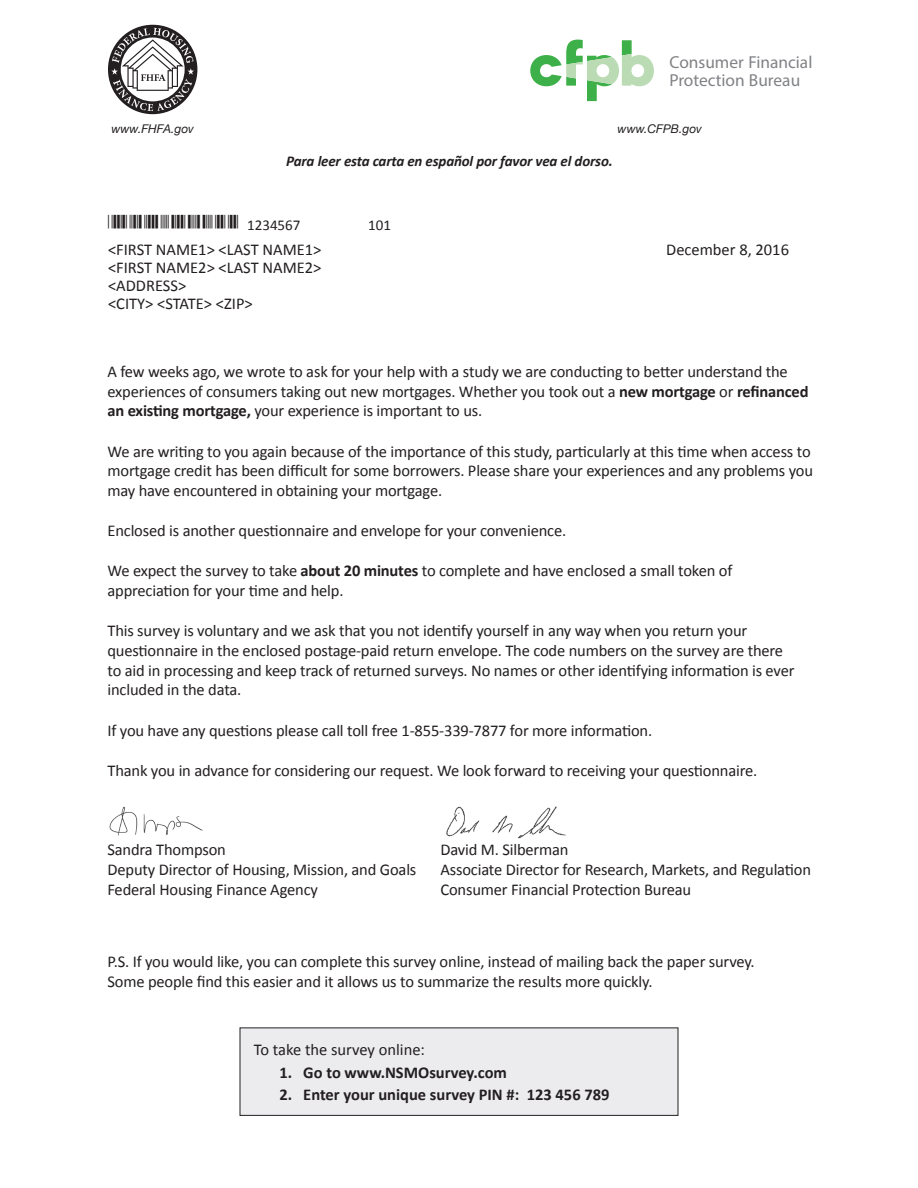
<style>
.page{position:relative;width:918px;height:1188px;background:#fff}
.page>*{position:absolute;margin:0;border:0;box-sizing:border-box;transform-origin:0 0}
.t1{font:500 17.4px/17.5px "Avenir Next";color:#808285}
.t2{font:16.5px/19.8px "Calibri";letter-spacing:-.01em;color:#231f20}
.t3{font:700 16.5px "Calibri";color:#231f20}
.t4{font:italic 700 15px "Calibri";letter-spacing:-.01em;color:#231f20}
.t5{font:15px "ID Automation C39 XS";color:#231f20}
.t6{font:15px "Calibri";color:#231f20}
.t7{font:italic 12px "Helvetica Neue";color:#231f20}
.s1{font-family:"Calibri"}
.s2{font-weight:700}
</style>
<div class="page">
<svg style="left:108px;top:25px;width:89px;height:89px"></svg>
<svg style="left:530px;top:40px;width:124px;height:61px"></svg>
<img style="left:109px;top:806px;width:94px;height:30px">
<img style="left:446px;top:806px;width:120px;height:33px">
<div style="left:240px;top:1028px;width:438px;height:87px;background:#ececee"></div>
<div style="left:240px;top:1028px;width:438px;height:88px;border:1px solid #231f20"></div>
<p class="t1" style="left:669px;top:53px;width:144px">Consumer Financial<br>Protection Bureau</p>
<p class="t7" style="left:111px;top:120px;width:84px">www.FHFA.gov</p>
<p class="t7" style="left:618px;top:120px;width:86px">www.CFPB.gov</p>
<p class="t4" style="left:286px;top:151px;width:328px">Para leer esta carta en español por favor vea el dorso.</p>
<p class="t5" style="left:108px;top:210px;width:194px">*1234567* <span class="s1">1234567</span></p>
<p class="t6" style="left:368px;top:216px;width:24px">101</p>
<p class="t2" style="left:108px;top:239px;width:215px">&lt;FIRST NAME1&gt; &lt;LAST NAME1&gt;</p>
<p class="t2" style="left:666px;top:239px;width:124px">December 8, 2016</p>
<p class="t2" style="left:108px;top:258px;width:215px;line-height:18px">&lt;FIRST NAME2&gt; &lt;LAST NAME2&gt; &lt;ADDRESS&gt;<br>&lt;CITY&gt; &lt;STATE&gt; &lt;ZIP&gt;</p>
<p class="t2" style="left:107px;top:362px;width:703px">A few weeks ago, we wrote to ask for your help with a study we are conducting to better understand the experiences of consumers taking out new mortgages. Whether you took out a <span class="s2">new mortgage</span> or <span class="s2">refinanced an existing mortgage,</span> your experience is important to us.</p>
<p class="t2" style="left:107px;top:441px;width:707px">We are writing to you again because of the importance of this study, particularly at this time when access to mortgage credit has been difficult for some borrowers. Please share your experiences and any problems you may have encountered in obtaining your mortgage.</p>
<p class="t2" style="left:107px;top:521px;width:460px">Enclosed is another questionnaire and envelope for your convenience.</p>
<p class="t2" style="left:107px;top:561px;width:626px">We expect the survey to take <span class="s2">about 20 minutes</span> to complete and have enclosed a small token of appreciation for your time and help.</p>
<p class="t2" style="left:107px;top:621px;width:689px">This survey is voluntary and we ask that you not identify yourself in any way when you return your questionnaire in the enclosed postage-paid return envelope. The code numbers on the survey are there to aid in processing and keep track of returned surveys. No names or other identifying information is ever included in the data.</p>
<p class="t2" style="left:107px;top:720px;width:546px">If you have any questions please call toll free 1-855-339-7877 for more information.</p>
<p class="t2" style="left:107px;top:760px;width:651px">Thank you in advance for considering our request. We look forward to receiving your questionnaire.</p>
<p class="t2" style="left:107px;top:840px;width:120px">Sandra Thompson</p>
<p class="t2" style="left:440px;top:840px;width:130px">David M. Silberman</p>
<p class="t2" style="left:107px;top:860px;width:310px">Deputy Director of Housing, Mission, and Goals</p>
<p class="t2" style="left:440px;top:860px;width:372px">Associate Director for Research, Markets, and Regulation</p>
<p class="t2" style="left:107px;top:879px;width:212px">Federal Housing Finance Agency</p>
<p class="t2" style="left:440px;top:879px;width:252px">Consumer Financial Protection Bureau</p>
<p class="t2" style="left:107px;top:951px;width:649px">P.S. If you would like, you can complete this survey online, instead of mailing back the paper survey.<br>Some people find this easier and it allows us to summarize the results more quickly.</p>
<p class="t2" style="left:254px;top:1040px;width:173px">To take the survey online:</p>
<p class="t3" style="left:279px;top:1062px;width:229px">1. Go to www.NSMOsurvey.com</p>
<p class="t3" style="left:279px;top:1084px;width:332px">2. Enter your unique survey PIN #: 123 456 789</p>
</div>
